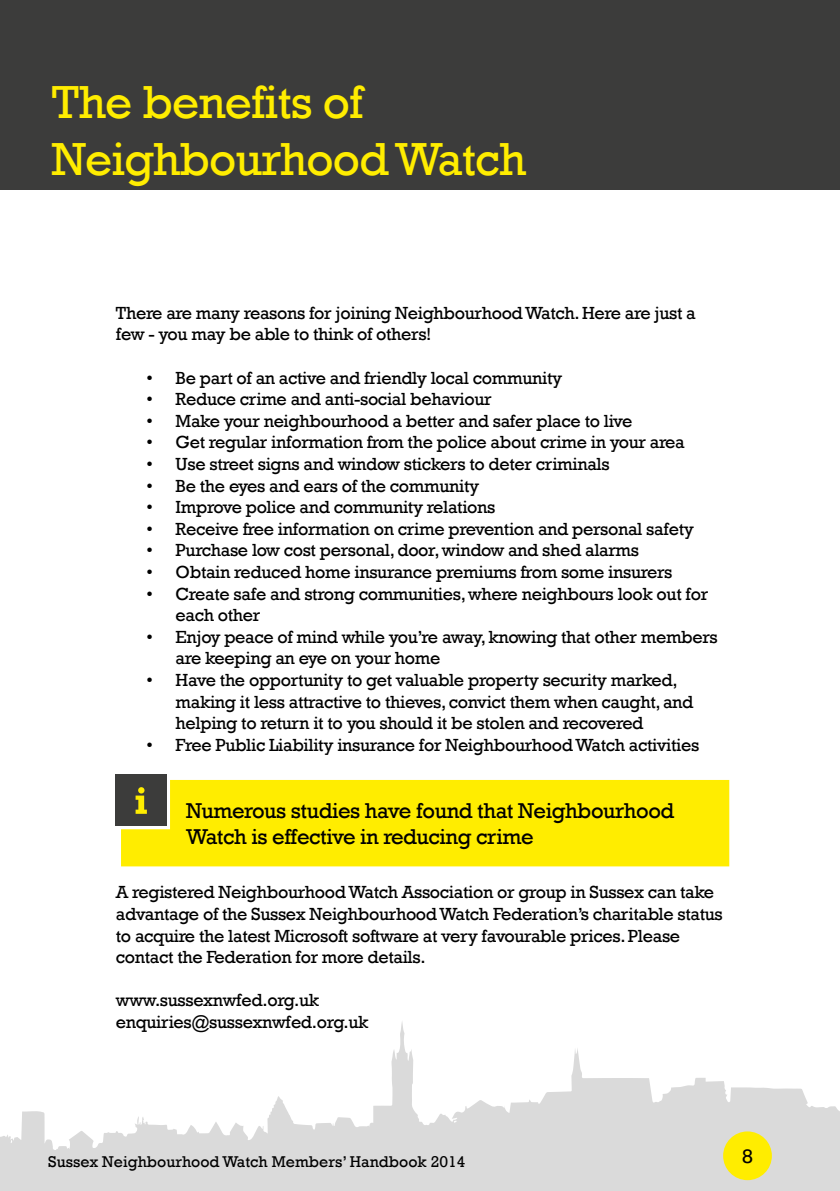
<style>
.page{position:relative;width:840px;height:1191px;background:#fff}
.page>*{position:absolute;margin:0;border:0;box-sizing:border-box;transform-origin:0 0}
.t1{font:47.6px/57px "Rockwell";letter-spacing:-.02em;color:#ffed00}
.t2{font:22px/26px "Rockwell";letter-spacing:-.02em;color:#000}
.t3{font:20px "Rockwell";color:#000}
.t4{font:18px/21.6px "Rockwell";letter-spacing:-.02em;color:#000}
.t5{font:16px "Rockwell";color:#000}
</style>
<div class="page">
<svg style="left:0;top:1022px;width:839px;height:169px"></svg>
<div style="left:722px;top:1131px;width:49px;height:49px;background:#ffed00;border-radius:50%"></div>
<div style="left:0;top:0;width:839px;height:189px;background:#3c3c3b"></div>
<div style="left:121px;top:780px;width:607px;height:86px;background:#ffed00"></div>
<div style="left:115px;top:774px;width:52px;height:52px;background:#3c3c3b"></div>
<svg style="left:135px;top:787px;width:12px;height:27px"></svg>
<h1 class="t1" style="left:52px;top:74px;width:475px">The benefits of<br>Neighbourhood Watch</h1>
<p class="t4" style="left:116px;top:302px;width:581px">There are many reasons for joining Neighbourhood Watch. Here are just a few - you may be able to think of others!</p>
<p class="t4" style="left:146px;top:367px;width:417px">• Be part of an active and friendly local community</p>
<p class="t4" style="left:146px;top:388px;width:346px">• Reduce crime and anti-social behaviour</p>
<p class="t4" style="left:146px;top:410px;width:487px">• Make your neighbourhood a better and safer place to live</p>
<p class="t4" style="left:146px;top:432px;width:539px">• Get regular information from the police about crime in your area</p>
<p class="t4" style="left:146px;top:453px;width:464px">• Use street signs and window stickers to deter criminals</p>
<p class="t4" style="left:146px;top:475px;width:334px">• Be the eyes and ears of the community</p>
<p class="t4" style="left:146px;top:496px;width:350px">• Improve police and community relations</p>
<p class="t4" style="left:146px;top:518px;width:548px">• Receive free information on crime prevention and personal safety</p>
<p class="t4" style="left:146px;top:540px;width:494px">• Purchase low cost personal, door, window and shed alarms</p>
<p class="t4" style="left:146px;top:561px;width:527px">• Obtain reduced home insurance premiums from some insurers</p>
<p class="t4" style="left:175px;top:583px;width:534px;text-indent:-29px">• Create safe and strong communities, where neighbours look out for each other</p>
<p class="t4" style="left:175px;top:626px;width:543px;text-indent:-29px">• Enjoy peace of mind while you’re away, knowing that other members are keeping an eye on your home</p>
<p class="t4" style="left:175px;top:669px;width:519px;text-indent:-29px">• Have the opportunity to get valuable property security marked, making it less attractive to thieves, convict them when caught, and helping to return it to you should it be stolen and recovered</p>
<p class="t4" style="left:146px;top:734px;width:554px">• Free Public Liability insurance for Neighbourhood Watch activities</p>
<p class="t2" style="left:186px;top:797px;width:489px">Numerous studies have found that Neighbourhood<br>Watch is effective in reducing crime</p>
<p class="t4" style="left:116px;top:881px;width:608px">A registered Neighbourhood Watch Association or group in Sussex can take advantage of the Sussex Neighbourhood Watch Federation’s charitable status to acquire the latest Microsoft software at very favourable prices. Please contact the Federation for more details.</p>
<p class="t4" style="left:116px;top:989px;width:254px">www.sussexnwfed.org.uk enquiries@sussexnwfed.org.uk</p>
<p class="t5" style="left:48px;top:1152px;width:418px">Sussex Neighbourhood Watch Members’ Handbook 2014</p>
<p class="t3" style="left:741px;top:1144px;width:12px">8</p>
</div>
